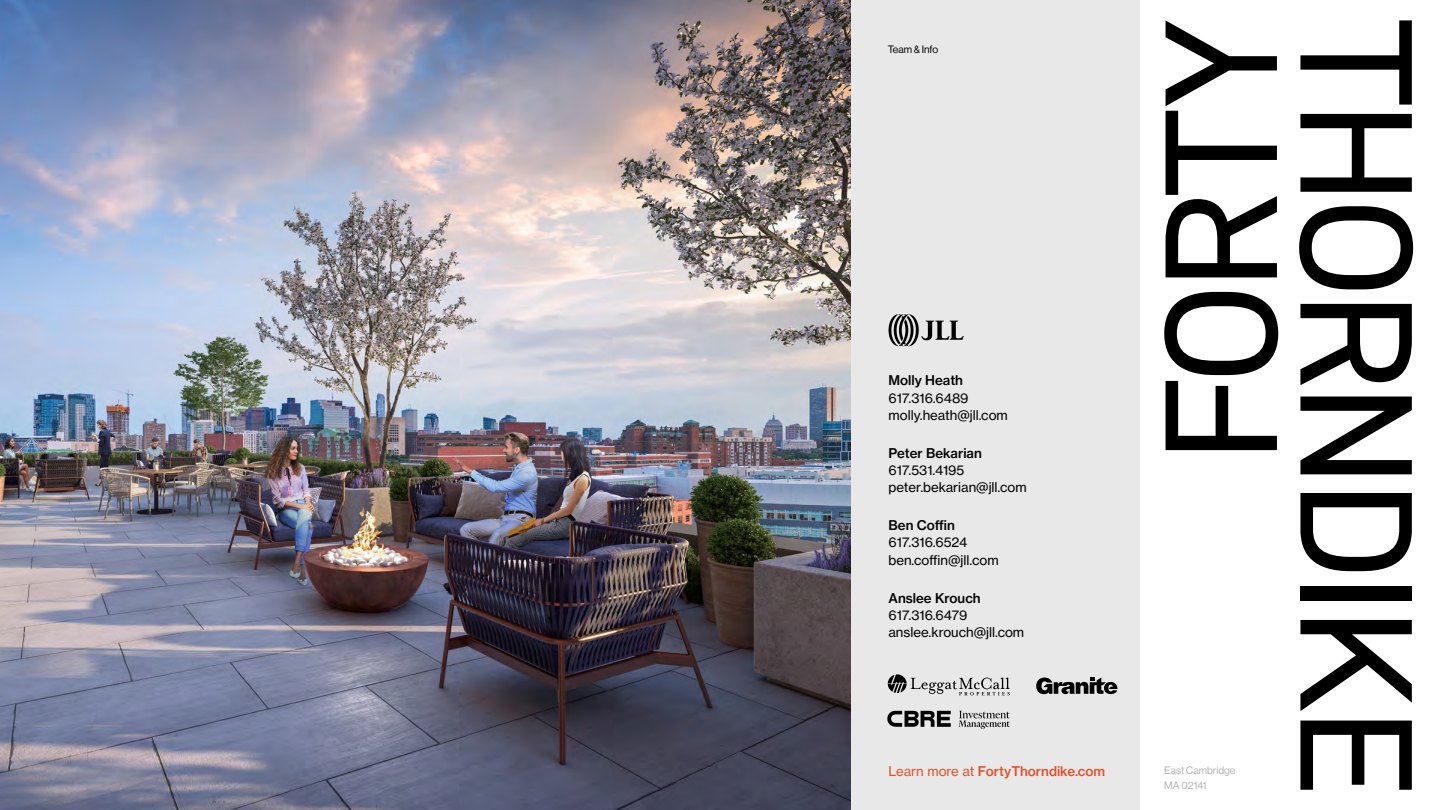
<style>
.page{position:relative;width:1440px;height:810px;background:#fff}
.page>*{position:absolute;margin:0;border:0;box-sizing:border-box;transform-origin:0 0}
.t1{font:13.25px/17.1px "N Haas Grotesk TX Pro 55 Rg";color:#000}
.t2{font:13.25px "N Haas Grotesk TX Pro 65 Md";color:#000}
.t3{font:13.25px "N Haas Grotesk TX Pro 65 Md";color:#de522b}
.t4{font:10.5px/15.5px "N Haas Grotesk DS Pro 55 Rg";color:#b3b3b3}
.t5{font:10.5px "N Haas Grotesk DS Pro 55 Rg";color:#000}
.s1{font-family:"N Haas Grotesk TX Pro 55 Rg"}
</style>
<div class="page">
<div style="left:851px;top:0;width:289px;height:810px;background:#e8e8e8"></div>
<svg style="left:889px;top:314px;width:75px;height:32px"></svg>
<svg style="left:1300px;top:20px;width:112px;height:85px"></svg>
<svg style="left:1300px;top:114px;width:112px;height:78px"></svg>
<svg style="left:1299px;top:206px;width:114px;height:83px"></svg>
<svg style="left:1300px;top:304px;width:112px;height:81px"></svg>
<svg style="left:1300px;top:397px;width:112px;height:77px"></svg>
<svg style="left:1300px;top:493px;width:112px;height:78px"></svg>
<div style="left:1300px;top:587px;width:112px;height:14px;background:#000"></div>
<svg style="left:1300px;top:620px;width:112px;height:91px"></svg>
<svg style="left:1300px;top:721px;width:112px;height:69px"></svg>
<svg style="left:1166px;top:381px;width:111px;height:69px"></svg>
<svg style="left:1164px;top:292px;width:114px;height:83px"></svg>
<svg style="left:1166px;top:20px;width:111px;height:257px"></svg>
<img style="left:0;top:0;width:851px;height:810px">
<svg style="left:1036px;top:678px;width:82px;height:16px"></svg>
<svg style="left:888px;top:674px;width:122px;height:21px"></svg>
<img style="left:887px;top:710px;width:123px;height:19px">
<p class="t5" style="left:888px;top:43px;width:52px">Team &amp; Info</p>
<p class="t2" style="left:889px;top:372px;width:76px">Molly Heath</p>
<p class="t1" style="left:889px;top:389px;width:121px">617.316.6489 molly.heath@jll.com</p>
<p class="t2" style="left:889px;top:445px;width:95px">Peter Bekarian</p>
<p class="t1" style="left:889px;top:462px;width:140px">617.531.4195 peter.bekarian@jll.com</p>
<p class="t2" style="left:889px;top:517px;width:68px">Ben Coffin</p>
<p class="t1" style="left:889px;top:534px;width:112px">617.316.6524 ben.coffin@jll.com</p>
<p class="t2" style="left:889px;top:590px;width:94px">Anslee Krouch</p>
<p class="t1" style="left:889px;top:607px;width:137px">617.316.6479 anslee.krouch@jll.com</p>
<p class="t3" style="left:889px;top:763px;width:218px"><span class="s1">Learn more at</span> FortyThorndike.com</p>
<p class="t4" style="left:1164px;top:762px;width:73px">East Cambridge<br>MA 02141</p>
</div>
